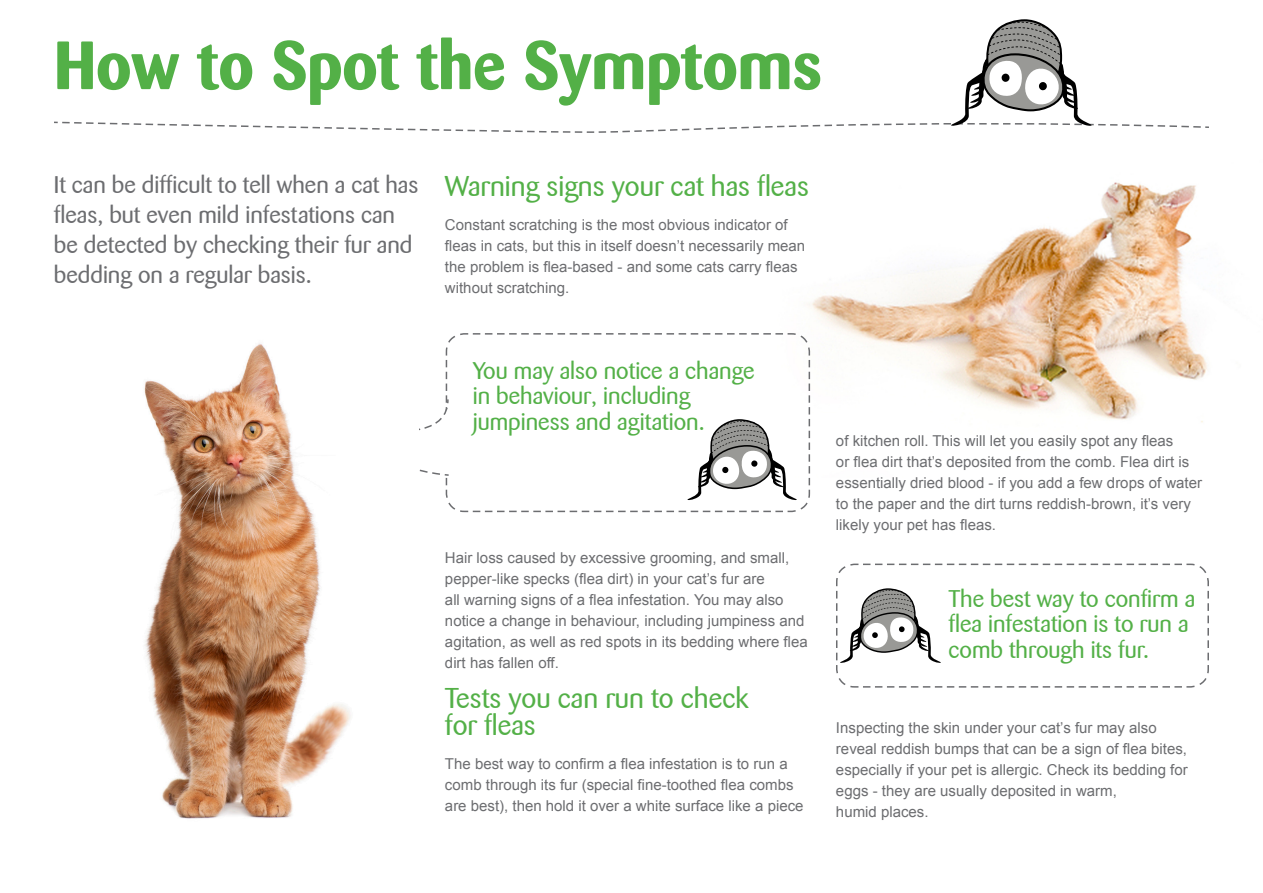
<style>
.page{position:relative;width:1263px;height:893px;background:#fff}
.page>*{position:absolute;margin:0;border:0;box-sizing:border-box;transform-origin:0 0}
.Main_Titles{font:700 67.5px "Barmeno";color:#53b047}
.Mini_Titles{font:28.5px/27px "Barmeno";color:#53b047}
.Key_text{font:24px/25.5px "Barmeno";color:#53b047}
.Introduction{font:24px/30px "Barmeno";color:#6c6d70}
.t1{font:15px/21px "Arial";color:#6c6d70}
</style>
<div class="page">
<img style="left:807px;top:182px;width:400px;height:241px">
<svg style="left:445px;top:332px;width:366px;height:181px"></svg>
<svg style="left:419px;top:360px;width:31px;height:127px"></svg>
<svg style="left:836px;top:563px;width:373px;height:125px"></svg>
<svg style="left:54px;top:19px;width:1155px;height:114px"></svg>
<svg style="left:473px;top:358px;width:337px;height:154px"></svg>
<svg style="left:836px;top:588px;width:106px;height:76px"></svg>
<img style="left:144px;top:343px;width:207px;height:476px">
<p class="Main_Titles" style="left:54px;top:25px;width:769px">How to Spot the Symptoms</p>
<p class="Introduction" style="left:54px;top:170px;width:366px">It can be difficult to tell when a cat has fleas, but even mild infestations can be detected by checking their fur and bedding on a regular basis.</p>
<p class="Mini_Titles" style="left:445px;top:173px;width:365px">Warning signs your cat has fleas</p>
<p class="t1" style="left:445px;top:214px;width:362px">Constant scratching is the most obvious indicator of fleas in cats, but this in itself doesn’t necessarily mean the problem is flea-based - and some cats carry fleas without scratching.</p>
<p class="Key_text" style="left:473px;top:358px;width:283px">You may also notice a change in behaviour, including jumpiness and agitation.</p>
<p class="t1" style="left:445px;top:547px;width:364px">Hair loss caused by excessive grooming, and small, pepper-like specks (flea dirt) in your cat’s fur are<br>all warning signs of a flea infestation. You may also notice a change in behaviour, including jumpiness and agitation, as well as red spots in its bedding where flea dirt has fallen off.</p>
<p class="Mini_Titles" style="left:445px;top:685px;width:305px">Tests you can run to check for fleas</p>
<p class="t1" style="left:445px;top:753px;width:360px">The best way to confirm a flea infestation is to run a comb through its fur (special fine-toothed flea combs are best), then hold it over a white surface like a piece</p>
<p class="t1" style="left:836px;top:431px;width:367px">of kitchen roll. This will let you easily spot any fleas<br>or flea dirt that’s deposited from the comb. Flea dirt is essentially dried blood - if you add a few drops of water to the paper and the dirt turns reddish-brown, it’s very likely your pet has fleas.</p>
<p class="Key_text" style="left:949px;top:586px;width:248px">The best way to confirm a flea infestation is to run a comb through its fur.</p>
<p class="t1" style="left:836px;top:717px;width:353px">Inspecting the skin under your cat’s fur may also reveal reddish bumps that can be a sign of flea bites, especially if your pet is allergic. Check its bedding for eggs - they are usually deposited in warm,<br>humid places.</p>
</div>
